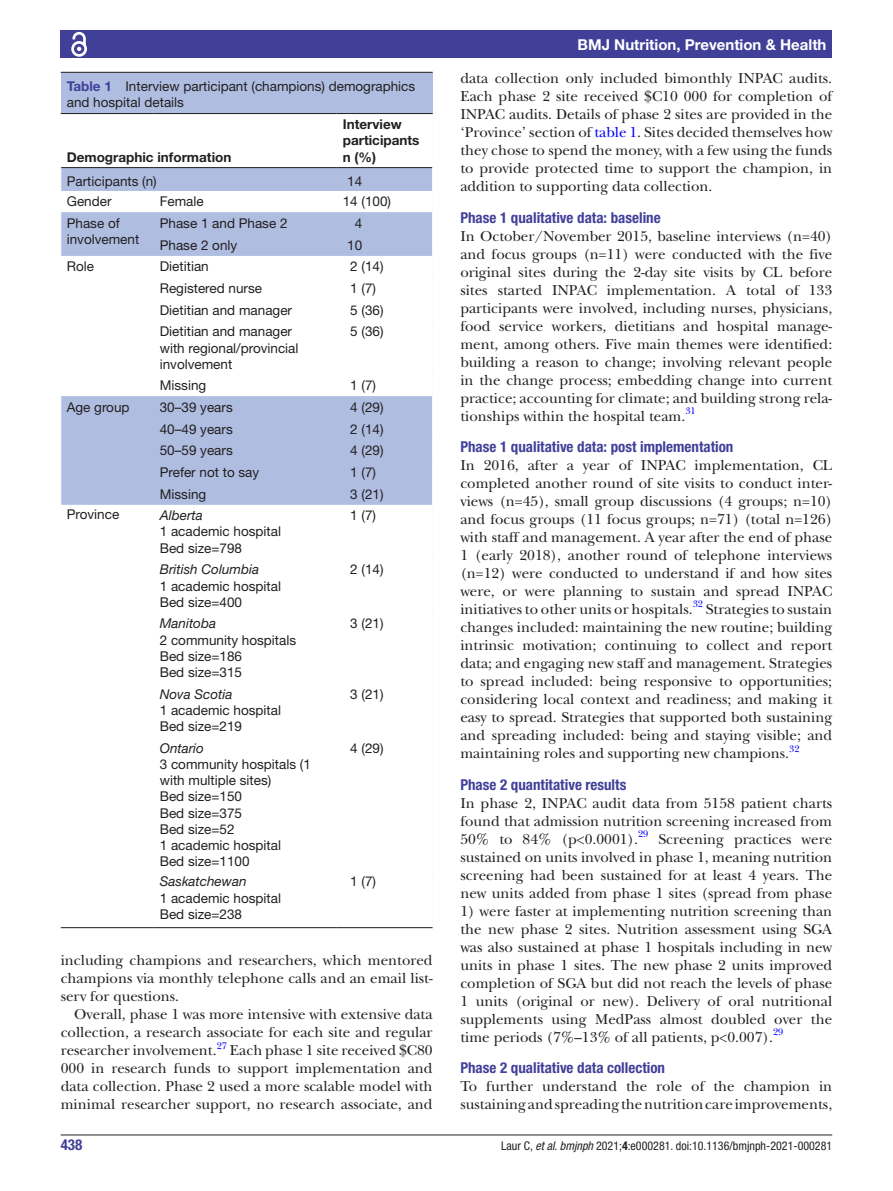
<style>
.page{position:relative;width:893px;height:1191px;background:#fff}
.page>*{position:absolute;margin:0;border:0;box-sizing:border-box;transform-origin:0 0}
.t1{font:15px/18px "New Baskerville";color:#231f20;text-align:justify}
.t2{font:700 condensed 15px "Helvetica Neue LT Std";color:#414099}
.t3{font:700 15px "Helvetica Neue LT Std";color:#fff}
.t4{font:13.5px/16.2px "Helvetica Neue LT Std";color:#231f20}
.t5{font:italic 13.5px "Helvetica Neue LT Std";color:#231f20}
.t6{font:700 13.5px/16.2px "Helvetica Neue LT Std";color:#231f20}
.t7{font:condensed 12px "Helvetica Neue LT Std";color:#231f20}
.t8{font:9.9px "New Baskerville";color:#00f}
.s1{font-weight:700;color:#414099}
.s2{color:#00f}
.s3{font-style:italic}
.s4{font-weight:700}
</style>
<div class="page">
<hr style="left:61px;top:1134px;width:771px;height:1px;background:#231f20">
<div style="left:61px;top:31px;width:771px;height:27px;background:#414099"></div>
<svg style="left:71px;top:31px;width:16px;height:26px"></svg>
<div style="left:61px;top:73px;width:372px;height:855px;background:#afbde1"></div>
<hr style="left:61px;top:72px;width:372px;height:1px;background:#231f20">
<div style="left:61px;top:114px;width:371px;height:813px;background:#fff"></div>
<svg style="left:61px;top:168px;width:371px;height:336px"></svg>
<hr style="left:61px;top:927px;width:93px;height:1px;background:#231f20">
<hr style="left:61px;top:113px;width:93px;height:1px;background:#231f20">
<hr style="left:154px;top:113px;width:183px;height:1px;background:#231f20">
<hr style="left:61px;top:167px;width:93px;height:1px;background:#231f20">
<hr style="left:154px;top:167px;width:183px;height:1px;background:#231f20">
<hr style="left:337px;top:113px;width:96px;height:1px;background:#231f20">
<hr style="left:337px;top:167px;width:95px;height:1px;background:#231f20">
<hr style="left:154px;top:927px;width:183px;height:1px;background:#231f20">
<hr style="left:337px;top:927px;width:96px;height:1px;background:#231f20">
<hr style="left:432px;top:114px;width:1px;height:54px;background:#fff">
<svg style="left:432px;top:168px;width:1px;height:153px"></svg>
<hr style="left:432px;top:321px;width:1px;height:54px;background:#fff">
<svg style="left:432px;top:375px;width:1px;height:129px"></svg>
<hr style="left:432px;top:504px;width:1px;height:54px;background:#fff">
<hr style="left:432px;top:558px;width:1px;height:54px;background:#fff">
<hr style="left:432px;top:612px;width:1px;height:71px;background:#fff">
<hr style="left:432px;top:683px;width:1px;height:54px;background:#fff">
<hr style="left:432px;top:737px;width:1px;height:135px;background:#fff">
<hr style="left:432px;top:872px;width:1px;height:55px;background:#fff">
<p class="t4" style="left:67px;top:77px;width:350px"><span class="s1">Table 1</span> Interview participant (champions) demographics and hospital details</p>
<p class="t6" style="left:67px;top:148px;width:166px">Demographic information</p>
<p class="t6" style="left:343px;top:116px;width:78px">Interview participants n (%)</p>
<p class="t4" style="left:67px;top:173px;width:92px">Participants (n)</p>
<p class="t4" style="left:347px;top:173px;width:17px">14</p>
<p class="t4" style="left:67px;top:193px;width:46px">Gender</p>
<p class="t4" style="left:160px;top:193px;width:46px">Female</p>
<p class="t4" style="left:343px;top:193px;width:50px">14 (100)</p>
<p class="t4" style="left:67px;top:215px;width:74px">Phase of involvement</p>
<p class="t4" style="left:160px;top:215px;width:129px">Phase 1 and Phase 2</p>
<p class="t4" style="left:355px;top:215px;width:9px">4</p>
<p class="t4" style="left:160px;top:237px;width:79px">Phase 2 only</p>
<p class="t4" style="left:347px;top:237px;width:17px">10</p>
<p class="t4" style="left:67px;top:258px;width:29px">Role</p>
<p class="t4" style="left:160px;top:258px;width:51px">Dietitian</p>
<p class="t4" style="left:350px;top:258px;width:35px">2 (14)</p>
<p class="t4" style="left:160px;top:280px;width:104px">Registered nurse</p>
<p class="t4" style="left:350px;top:280px;width:27px">1 (7)</p>
<p class="t4" style="left:160px;top:301px;width:134px">Dietitian and manager</p>
<p class="t4" style="left:350px;top:301px;width:35px">5 (36)</p>
<p class="t4" style="left:160px;top:323px;width:140px">Dietitian and manager with regional/provincial involvement</p>
<p class="t4" style="left:350px;top:323px;width:35px">5 (36)</p>
<p class="t4" style="left:160px;top:377px;width:48px">Missing</p>
<p class="t4" style="left:350px;top:377px;width:27px">1 (7)</p>
<p class="t4" style="left:67px;top:399px;width:64px">Age group</p>
<p class="t4" style="left:160px;top:399px;width:75px">30–39 years</p>
<p class="t4" style="left:350px;top:399px;width:35px">4 (29)</p>
<p class="t4" style="left:160px;top:420px;width:75px">40–49 years</p>
<p class="t4" style="left:350px;top:420px;width:35px">2 (14)</p>
<p class="t4" style="left:160px;top:442px;width:75px">50–59 years</p>
<p class="t4" style="left:350px;top:442px;width:35px">4 (29)</p>
<p class="t4" style="left:160px;top:464px;width:101px">Prefer not to say</p>
<p class="t4" style="left:350px;top:464px;width:27px">1 (7)</p>
<p class="t4" style="left:160px;top:485px;width:48px">Missing</p>
<p class="t4" style="left:350px;top:485px;width:35px">3 (21)</p>
<p class="t4" style="left:67px;top:505px;width:54px">Province</p>
<p class="t5" style="left:160px;top:507px;width:45px">Alberta</p>
<p class="t4" style="left:160px;top:523px;width:123px">1 academic hospital<br>Bed size=798</p>
<p class="t4" style="left:350px;top:507px;width:27px">1 (7)</p>
<p class="t5" style="left:160px;top:561px;width:101px">British Columbia</p>
<p class="t4" style="left:160px;top:577px;width:123px">1 academic hospital<br>Bed size=400</p>
<p class="t5" style="left:160px;top:615px;width:58px">Manitoba</p>
<p class="t4" style="left:160px;top:631px;width:138px">2 community hospitals<br>Bed size=186<br>Bed size=315</p>
<p class="t5" style="left:160px;top:685px;width:74px">Nova Scotia</p>
<p class="t4" style="left:160px;top:701px;width:123px">1 academic hospital<br>Bed size=219</p>
<p class="t5" style="left:160px;top:740px;width:46px">Ontario</p>
<p class="t4" style="left:160px;top:756px;width:153px">3 community hospitals (1 with multiple sites)<br>Bed size=150<br>Bed size=375<br>Bed size=52<br>1 academic hospital<br>Bed size=1100</p>
<p class="t5" style="left:160px;top:873px;width:88px">Saskatchewan</p>
<p class="t4" style="left:160px;top:889px;width:123px">1 academic hospital<br>Bed size=238</p>
<p class="t4" style="left:350px;top:561px;width:35px">2 (14)</p>
<p class="t4" style="left:350px;top:615px;width:35px">3 (21)</p>
<p class="t4" style="left:350px;top:685px;width:35px">3 (21)</p>
<p class="t4" style="left:350px;top:739px;width:35px">4 (29)</p>
<p class="t4" style="left:350px;top:873px;width:27px">1 (7)</p>
<p class="t1" style="left:61px;top:951px;width:373px">including champions and researchers, which mentored champions via monthly telephone calls and an email list&shy;serv for questions.</p>
<p class="t1" style="left:61px;top:1005px;width:373px;text-indent:14px">Overall, phase 1 was more intensive with extensive data collection, a research associate for each site and regular researcher involvement.</p>
<p class="t8" style="left:217px;top:1039px;width:12px">27</p>
<p class="t1" style="left:61px;top:1041px;width:373px;text-indent:169px">Each phase 1 site received $C80<br>000 in research funds to support implementation and data collection. Phase 2 used a more scalable model with minimal researcher support, no research associate, and</p>
<p class="t3" style="left:578px;top:35px;width:250px">BMJ Nutrition, Prevention &amp; Health</p>
<p class="t1" style="left:460px;top:69px;width:373px">data collection only included bimonthly INPAC audits.<br>Each phase 2 site received $C10 000 for completion of INPAC audits. Details of phase 2 sites are provided in the ‘Province’ section of <span class="s2">table 1</span>. Sites decided themselves how they chose to spend the money, with a few using the funds to provide protected time to support the champion, in addition to supporting data collection.</p>
<p class="t2" style="left:460px;top:208px;width:202px">Phase 1 qualitative data: baseline</p>
<p class="t1" style="left:460px;top:227px;width:373px">In October/November 2015, baseline interviews (n=40) and focus groups (n=11) were conducted with the five original sites during the 2-day site visits by CL before sites started INPAC implementation. A total of 133 participants were involved, including nurses, physicians, food service workers, dietitians and hospital manage&shy;ment, among others. Five main themes were identified: building a reason to change; involving relevant people in the change process; embedding change into current practice; accounting for climate; and building strong rela&shy;tionships within the hospital team.</p>
<p class="t8" style="left:685px;top:405px;width:12px">31</p>
<p class="t2" style="left:460px;top:438px;width:275px">Phase 1 qualitative data: post implementation</p>
<p class="t1" style="left:460px;top:456px;width:373px">In 2016, after a year of INPAC implementation, CL completed another round of site visits to conduct inter&shy;views (n=45), small group discussions (4 groups; n=10) and focus groups (11 focus groups; n=71) (total n=126) with staff and management. A year after the end of phase 1 (early 2018), another round of telephone interviews (n=12) were conducted to understand if and how sites were, or were planning to sustain and spread INPAC initiatives to other units or hospitals.</p>
<p class="t8" style="left:693px;top:598px;width:12px">32</p>
<p class="t1" style="left:460px;top:600px;width:373px;text-indent:245px">Strategies to sustain changes included: maintaining the new routine; building intrinsic motivation; continuing to collect and report data; and engaging new staff and management. Strategies to spread included: being responsive to opportunities; considering local context and readiness; and making it easy to spread. Strategies that supported both sustaining and spreading included: being and staying visible; and maintaining roles and supporting new champions.</p>
<p class="t8" style="left:789px;top:742px;width:12px">32</p>
<p class="t2" style="left:460px;top:775px;width:167px">Phase 2 quantitative results</p>
<p class="t1" style="left:460px;top:794px;width:373px">In phase 2, INPAC audit data from 5158 patient charts found that admission nutrition screening increased from 50% to 84% (p&lt;0.0001).</p>
<p class="t8" style="left:638px;top:828px;width:12px">29</p>
<p class="t1" style="left:460px;top:830px;width:373px;text-indent:198px">Screening practices were sustained on units involved in phase 1, meaning nutrition screening had been sustained for at least 4 years. The new units added from phase 1 sites (spread from phase</p>
<p class="t1" style="left:460px;top:902px;width:373px">1) were faster at implementing nutrition screening than the new phase 2 sites. Nutrition assessment using SGA was also sustained at phase 1 hospitals including in new units in phase 1 sites. The new phase 2 units improved completion of SGA but did not reach the levels of phase 1 units (original or new). Delivery of oral nutritional supplements using MedPass almost doubled over the time periods (7%–13% of all patients, p&lt;0.007).<sup>29</sup></p>
<p class="t2" style="left:460px;top:1059px;width:206px">Phase 2 qualitative data collection</p>
<p class="t1" style="left:460px;top:1077px;width:373px">To further understand the role of the champion in sustaining and spreading the nutrition care improvements,</p>
<p class="t2" style="left:61px;top:1135px;width:23px">438</p>
<p class="t7" style="left:501px;top:1138px;width:332px">Laur C, <span class="s3">et al</span>. <span class="s3">bmjnph</span> 2021;<span class="s4">4</span>:e000281. doi:10.1136/bmjnph-2021-000281</p>
</div>
